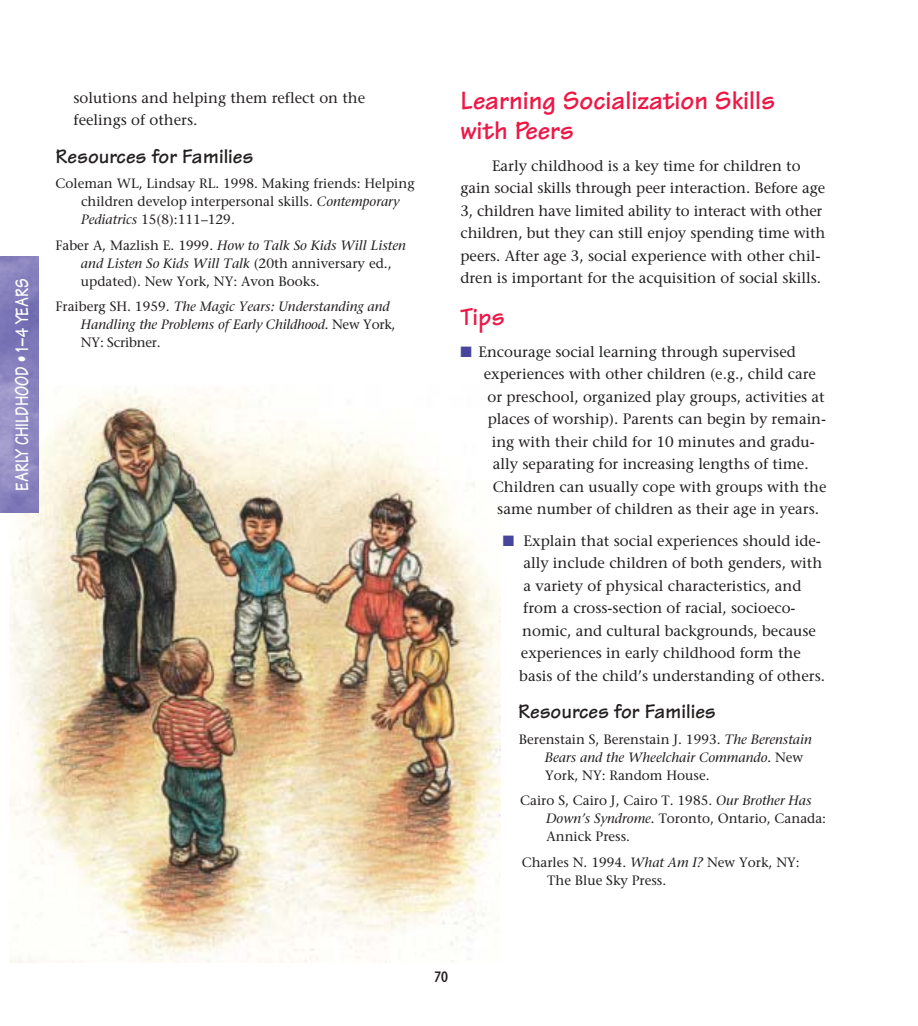
<style>
.page{position:relative;width:918px;height:1026px;background:#fff}
.page>*{position:absolute;margin:0;border:0;box-sizing:border-box;transform-origin:0 0}
.t1{font:700 27px/30px "Tekton";color:#ee1746}
.t2{font:700 25.5px "Tekton";color:#ee1746}
.t3{font:700 21px "Tekton";color:#231f1f}
.t4{font:700 19.5px "Tekton";color:#fff;scale:.8 1}
.t5{font:15px/22.5px "Stone Serif";color:#231f1f}
.t6{font:600 15px "Stone Sans";color:#231f1f;scale:.8 1}
.t7{font:13.5px/18px "Stone Serif";color:#231f1f}
.t8{font:italic 13.5px/18px "Stone Serif";color:#231f1f}
.s1{font-style:italic}
.s2{font-style:normal}
.s3{color:#48469c}
</style>
<div class="page">
<img style="left:9px;top:388px;width:491px;height:575px">
<img style="left:0;top:256px;width:39px;height:257px">
<h3 class="t4" style="left:15px;top:491px;width:267px;rotate:-90deg">EARLY CHILDHOOD • 1–4 YEARS</h3>
<p class="t5" style="left:74px;top:88px;width:293px">solutions and helping them reflect on the feelings of others.</p>
<h3 class="t3" style="left:56px;top:149px;width:199px">Resources for Families</h3>
<p class="t7" style="left:81px;top:176px;width:335px;text-indent:-26px">Coleman WL, Lindsay RL. 1998. Making friends: Helping children develop interpersonal skills. <span class="s1">Contemporary<br>Pediatrics</span> 15(8):111–129.</p>
<p class="t7" style="left:81px;top:237px;width:326px;text-indent:-25px">Faber A, Mazlish E. 1999. <span class="s1">How to Talk So Kids Will Listen and Listen So Kids Will Talk</span> (20th anniversary ed., updated). New York, NY: Avon Books.</p>
<p class="t8" style="left:81px;top:299px;width:316px;text-indent:-25px"><span class="s2">Fraiberg SH. 1959.</span> The Magic Years: Understanding and<br>Handling the Problems of Early Childhood. <span class="s2">New York,<br>NY: Scribner.</span></p>
<h1 class="t1" style="left:460px;top:90px;width:316px">Learning Socialization Skills with Peers</h1>
<p class="t5" style="left:460px;top:156px;width:366px;text-align:center">Early childhood is a key time for children to<br>gain social skills through peer interaction. Before age 3, children have limited ability to interact with other children, but they can still enjoy spending time with peers. After age 3, social experience with other chil&shy;dren is important for the acquisition of social skills.</p>
<h2 class="t2" style="left:460px;top:308px;width:46px">Tips</h2>
<p class="t5" style="left:460px;top:342px;width:337px"><span class="s3">■</span> Encourage social learning through supervised</p>
<p class="t5" style="left:484px;top:364px;width:334px">experiences with other children (e.g., child care</p>
<p class="t5" style="left:487px;top:387px;width:339px">or preschool, organized play groups, activities at</p>
<p class="t5" style="left:488px;top:409px;width:340px">places of worship). Parents can begin by remain-</p>
<p class="t5" style="left:492px;top:432px;width:325px">ing with their child for 10 minutes and gradu-</p>
<p class="t5" style="left:493px;top:454px;width:317px">ally separating for increasing lengths of time.</p>
<p class="t5" style="left:493px;top:477px;width:335px">Children can usually cope with groups with the</p>
<p class="t5" style="left:497px;top:499px;width:323px">same number of children as their age in years.</p>
<p class="t5" style="left:519px;top:531px;width:307px;text-indent:-17px"><span class="s3">■</span> Explain that social experiences should ide&shy;ally include children of both genders, with a variety of physical characteristics, and from a cross-section of racial, socioeco&shy;nomic, and cultural backgrounds, because experiences in early childhood form the basis of the child’s understanding of others.</p>
<h3 class="t3" style="left:518px;top:704px;width:199px">Resources for Families</h3>
<p class="t7" style="left:545px;top:731px;width:269px;text-indent:-26px">Berenstain S, Berenstain J. 1993. <span class="s1">The Berenstain<br>Bears and the Wheelchair Commando.</span> New<br>York, NY: Random House.</p>
<p class="t7" style="left:546px;top:793px;width:281px;text-indent:-26px">Cairo S, Cairo J, Cairo T. 1985. <span class="s1">Our Brother Has<br>Down’s Syndrome.</span> Toronto, Ontario, Canada:<br>Annick Press.</p>
<p class="t7" style="left:547px;top:854px;width:254px;text-indent:-26px">Charles N. 1994. <span class="s1">What Am I?</span> New York, NY:<br>The Blue Sky Press.</p>
<p class="t6" style="left:434px;top:971px;width:19px">70</p>
</div>
